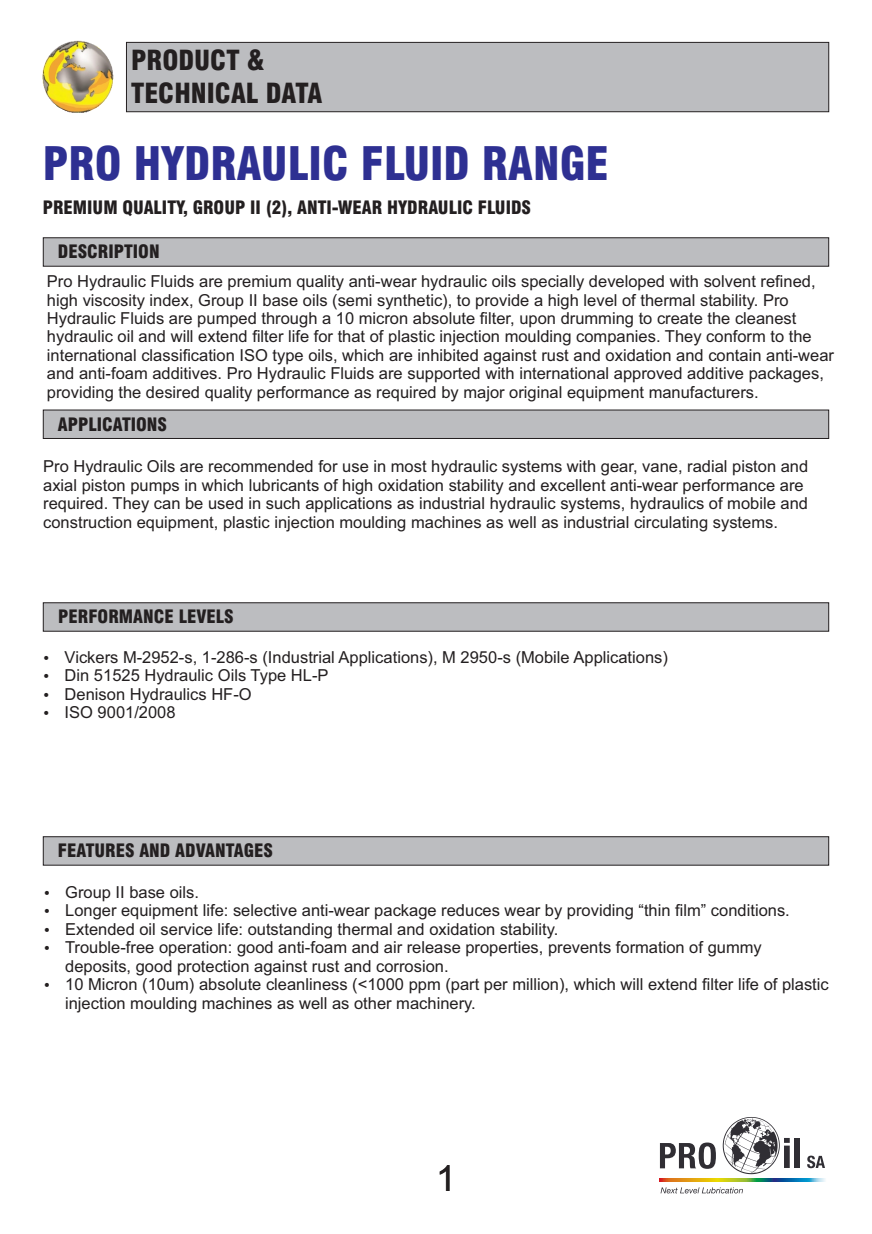
<style>
.page{position:relative;width:872px;height:1234px;background:#fff}
.page>*{position:absolute;margin:0;border:0;box-sizing:border-box;transform-origin:0 0}
.t1{font:900 condensed 45px "Swiss 721 BT";color:#2e3092}
.t2{font:36px "Arial";color:#231f20}
.t3{font:900 condensed 27px/32.4px "Swiss 721 BT";color:#231f20}
.t4{font:900 condensed 18px "Swiss 721 BT";color:#231f20}
.t5{font:16.5px/18.5px "Arial";color:#231f20}
</style>
<div class="page">
<img style="left:42px;top:40px;width:72px;height:73px">
<div style="left:126px;top:42px;width:703px;height:71px;background:#bcbdc0"></div>
<svg style="left:42px;top:237px;width:787px;height:30px;background:#b2b2b5"></svg>
<svg style="left:42px;top:409px;width:787px;height:30px;background:#b2b3b6"></svg>
<svg style="left:42px;top:602px;width:787px;height:30px;background:#b2b2b5"></svg>
<svg style="left:42px;top:836px;width:787px;height:29px;background:#b5b5b8"></svg>
<svg style="left:660px;top:1142px;width:56px;height:26px"></svg>
<div style="left:794px;top:1137px;width:5px;height:30px;background:#302e34"></div>
<svg style="left:807px;top:1155px;width:18px;height:12px"></svg>
<svg style="left:722px;top:1117px;width:67px;height:56px"></svg>
<svg style="left:660px;top:1187px;width:83px;height:6px"></svg>
<svg style="left:660px;top:1178px;width:165px;height:3px"></svg>
<h3 class="t3" style="left:131px;top:47px;width:193px">PRODUCT &amp;<br>TECHNICAL DATA</h3>
<h1 class="t1" style="left:43px;top:146px;width:567px">PRO HYDRAULIC FLUID RANGE</h1>
<p class="t4" style="left:43px;top:200px;width:490px">PREMIUM QUALITY, GROUP II (2), ANTI-WEAR HYDRAULIC FLUIDS</p>
<p class="t4" style="left:58px;top:244px;width:103px">DESCRIPTION</p>
<p class="t5" style="left:47px;top:273px;width:788px">Pro Hydraulic Fluids are premium quality anti-wear hydraulic oils specially developed with solvent refined, high viscosity index, Group II base oils (semi synthetic), to provide a high level of thermal stability. Pro Hydraulic Fluids are pumped through a 10 micron absolute filter, upon drumming to create the cleanest hydraulic oil and will extend filter life for that of plastic injection moulding companies. They conform to the international classification ISO type oils, which are inhibited against rust and oxidation and contain anti-wear and anti-foam additives. Pro Hydraulic Fluids are supported with international approved additive packages, providing the desired quality performance as required by major original equipment manufacturers.</p>
<p class="t4" style="left:58px;top:417px;width:111px">APPLICATIONS</p>
<p class="t5" style="left:43px;top:459px;width:766px">Pro Hydraulic Oils are recommended for use in most hydraulic systems with gear, vane, radial piston and axial piston pumps in which lubricants of high oxidation stability and excellent anti-wear performance are required. They can be used in such applications as industrial hydraulic systems, hydraulics of mobile and construction equipment, plastic injection moulding machines as well as industrial circulating systems.</p>
<p class="t4" style="left:58px;top:609px;width:177px">PERFORMANCE LEVELS</p>
<p class="t5" style="left:65px;top:649px;width:605px">Vickers M-2952-s, 1-286-s (Industrial Applications), M 2950-s (Mobile Applications)<br>Din 51525 Hydraulic Oils Type HL-P<br>Denison Hydraulics HF-O<br>ISO 9001/2008</p>
<p class="t4" style="left:58px;top:843px;width:217px">FEATURES AND ADVANTAGES</p>
<p class="t5" style="left:65px;top:884px;width:765px">Group II base oils.<br>Longer equipment life: selective anti-wear package reduces wear by providing “thin film” conditions.<br>Extended oil service life: outstanding thermal and oxidation stability.<br>Trouble-free operation: good anti-foam and air release properties, prevents formation of gummy deposits, good protection against rust and corrosion.<br>10 Micron (10um) absolute cleanliness (&lt;1000 ppm (part per million), which will extend filter life of plastic injection moulding machines as well as other machinery.</p>
<h2 class="t2" style="left:436px;top:1164px;width:22px">1</h2>
</div>
